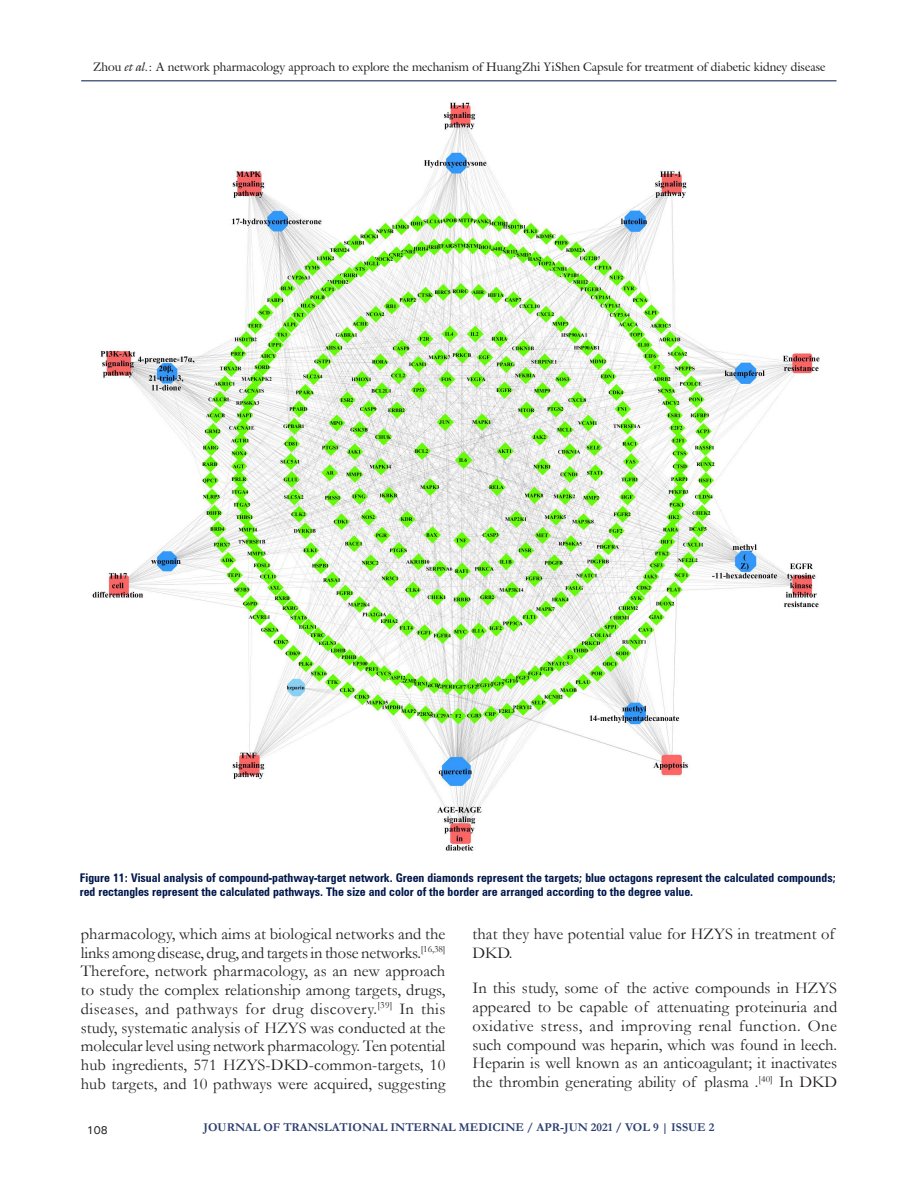
<style>
.page{position:relative;width:918px;height:1188px;background:#fff}
.page>*{position:absolute;margin:0;border:0;box-sizing:border-box;transform-origin:0 0}
.TX{font:16.5px/18.8px "Garamond";letter-spacing:.005em;color:#231f20;text-align:justify}
.FGC{font:700 condensed 12px/14.4px "Zurich BT";color:#00174a}
.t1{font:12px "Galliard IT Cby BT";color:#231f20}
.t2{font:700 12px "Garamond";color:#2a3d70}
.t3{font:500 11.25px "Univers";color:#231f20}
.s1{font-style:italic}
</style>
<div class="page">
<hr style="left:81px;top:80px;width:756px;height:1px;background:#00174a">
<img style="left:92px;top:102px;width:728px;height:749px">
<p class="t1" style="left:93px;top:59px;width:734px">Zhou <span class="s1">et al.</span>: A network pharmacology approach to explore the mechanism of HuangZhi YiShen Capsule for treatment of diabetic kidney disease</p>
<p class="FGC" style="left:80px;top:870px;width:758px">Figure 11: Visual analysis of compound-pathway-target network. Green diamonds represent the targets; blue octagons represent the calculated compounds; red rectangles represent the calculated pathways. The size and color of the border are arranged according to the degree value.</p>
<p class="TX" style="left:81px;top:924px;width:366px">pharmacology, which aims at biological networks and the links among disease, drug, and targets in those networks.<sup>[16,38] </sup>Therefore, network pharmacology, as an new approach to study the complex relationship among targets, drugs, diseases, and pathways for drug discovery.<sup>[39]</sup> In this study, systematic analysis of HZYS was conducted at the molecular level using network pharmacology. Ten potential hub ingredients, 571 HZYS-DKD-common-targets, 10 hub targets, and 10 pathways were acquired, suggesting</p>
<p class="TX" style="left:472px;top:924px;width:364px">that they have potential value for HZYS in treatment of<br>DKD.</p>
<p class="TX" style="left:472px;top:978px;width:366px">In this study, some of the active compounds in HZYS appeared to be capable of attenuating proteinuria and oxidative stress, and improving renal function. One such compound was heparin, which was found in leech.<br>Heparin is well known as an anticoagulant; it inactivates the thrombin generating ability of plasma .<sup>[40]</sup> In DKD</p>
<p class="t3" style="left:87px;top:1123px;width:23px">108</p>
<p class="t2" style="left:204px;top:1119px;width:512px">JOURNAL OF TRANSLATIONAL INTERNAL MEDICINE / APR-JUN 2021 / VOL 9 | ISSUE 2</p>
</div>
